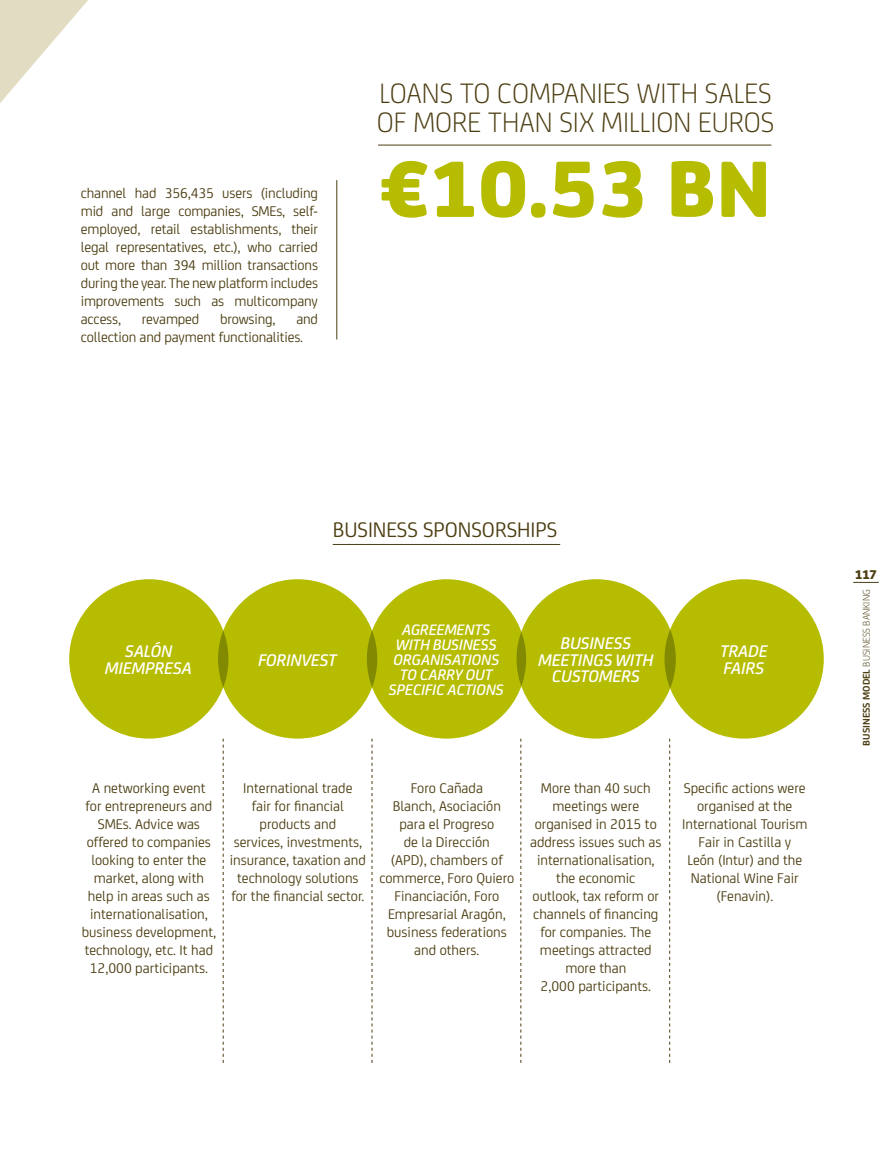
<style>
.page{position:relative;width:893px;height:1149px;background:#fff}
.page>*{position:absolute;margin:0;border:0;box-sizing:border-box;transform-origin:0 0}
.t1{font:800 85.2px "Bankia";color:#b6bc00}
.t2{font:300 30px "Bankia";color:#4c3e12}
.t3{font:22.5px "Bankia";color:#4c3e12}
.t4{font:italic 500 18px/16.5px "Bankia";letter-spacing:-.01em;color:#fff;text-align:center}
.t5{font:italic 500 16.2px/14.9px "Bankia";letter-spacing:-.01em;color:#fff;text-align:center}
.t6{font:15px/18px "Bankia";color:#4c3e12;text-align:center}
.t7{font:800 13.5px "Bankia";color:#4c3e12}
.t8{font:300 10.5px "Bankia";color:#4c3e12}
.s1{font-weight:700}
</style>
<div class="page">
<img style="left:0;top:0;width:88px;height:103px">
<svg style="left:853px;top:582px;width:26px;height:1px"></svg>
<hr style="left:378px;top:145px;width:393px;height:1px;background:#4c3e12">
<svg style="left:223px;top:738px;width:1px;height:324px"></svg>
<svg style="left:372px;top:738px;width:1px;height:324px"></svg>
<svg style="left:520px;top:738px;width:1px;height:324px"></svg>
<svg style="left:669px;top:738px;width:1px;height:324px"></svg>
<div style="left:69px;top:579px;width:159px;height:159px;background:#b6bc00;border-radius:50%"></div>
<div style="left:516px;top:579px;width:160px;height:159px;background:#b6bc00;border-radius:50%"></div>
<div style="left:664px;top:579px;width:160px;height:159px;background:#b6bc00;border-radius:50%"></div>
<div style="left:218px;top:579px;width:159px;height:159px;background:#b6bc00;border-radius:50%"></div>
<div style="left:367px;top:579px;width:159px;height:159px;background:#b6bc00;border-radius:50%"></div>
<hr style="left:333px;top:544px;width:227px;height:1px;background:#4c3e12">
<hr style="left:336px;top:180px;width:1px;height:159px;background:#4c3e12">
<p class="t6" style="left:81px;top:183px;width:239px;text-align:justify">channel had 356,435 users (including mid and large companies, SMEs, self&shy;employed, retail establishments, their legal representatives, etc.), who carried out more than 394 million transactions during the year. The new platform includes improvements such as multicompany access,</p>
<p class="t6" style="left:81px;top:309px;width:239px;text-align:left;text-indent:216px">and collection and payment functionalities.</p>
<p class="t6" style="left:142px;top:309px;width:59px">revamped</p>
<p class="t6" style="left:220px;top:309px;width:57px">browsing,</p>
<h2 class="t2" style="left:379px;top:72px;width:136px">LOANS TO COMP</h2>
<h2 class="t2" style="left:564px;top:72px;width:209px">ANIES WITH SALES</h2>
<h2 class="t2" style="left:377px;top:101px;width:54px">OF MORE</h2>
<h2 class="t2" style="left:488px;top:101px;width:126px">THAN SIX MILLIO</h2>
<h2 class="t2" style="left:673px;top:101px;width:102px">N EUROS</h2>
<h1 class="t1" style="left:379px;top:122px;width:382px">€10.53 Bn</h1>
<h3 class="t3" style="left:333px;top:513px;width:226px">BUSINESS SPONSORSHIPS</h3>
<p class="t5" style="left:389px;top:621px;width:117px">AGREEMENTS<br>WITH BUSINESS<br>ORGANISATIONS<br>TO CARRY OUT<br>SPECIFIC ACTIONS</p>
<p class="t4" style="left:105px;top:641px;width:88px">SALÓN<br>MIEMPRESA</p>
<p class="t4" style="left:539px;top:633px;width:117px">BUSINESS<br>MEETINGS WITH<br>CUSTOMERS</p>
<p class="t4" style="left:720px;top:641px;width:49px;text-align:left">TRADE<br>FAIRS</p>
<p class="t4" style="left:258px;top:650px;width:80px">FORINVEST</p>
<p class="t6" style="left:82px;top:777px;width:136px">A networking event<br>for entrepreneurs and<br>SMEs. Advice was offered to companies looking to enter the market, along with help in areas such as internationalisation, business development, technology, etc. It had<br>12,000 participants.</p>
<p class="t6" style="left:230px;top:777px;width:138px">International trade<br>fair for financial products and<br>services, investments, insurance, taxation and technology solutions for the financial sector.</p>
<p class="t6" style="left:379px;top:777px;width:137px">Foro Cañada<br>Blanch, Asociación para el Progreso<br>de la Dirección<br>(APD), chambers of commerce, Foro Quiero<br>Financiación, Foro<br>Empresarial Aragón, business federations and others.</p>
<p class="t6" style="left:530px;top:777px;width:133px">More than 40 such meetings were organised in 2015 to address issues such as internationalisation, the economic<br>outlook, tax reform or channels of financing for companies. The meetings attracted more than<br>2,000 participants.</p>
<p class="t6" style="left:682px;top:777px;width:127px">Specific actions were organised at the<br>International Tourism<br>Fair in Castilla y<br>León (Intur) and the<br>National Wine Fair (Fenavin).</p>
<p class="t7" style="left:855px;top:563px;width:24px">117</p>
<p class="t8" style="left:859px;top:745px;width:156px;rotate:-90deg"><span class="s1">BUSINESS MODEL</span> BUSINESS BANKING</p>
</div>
